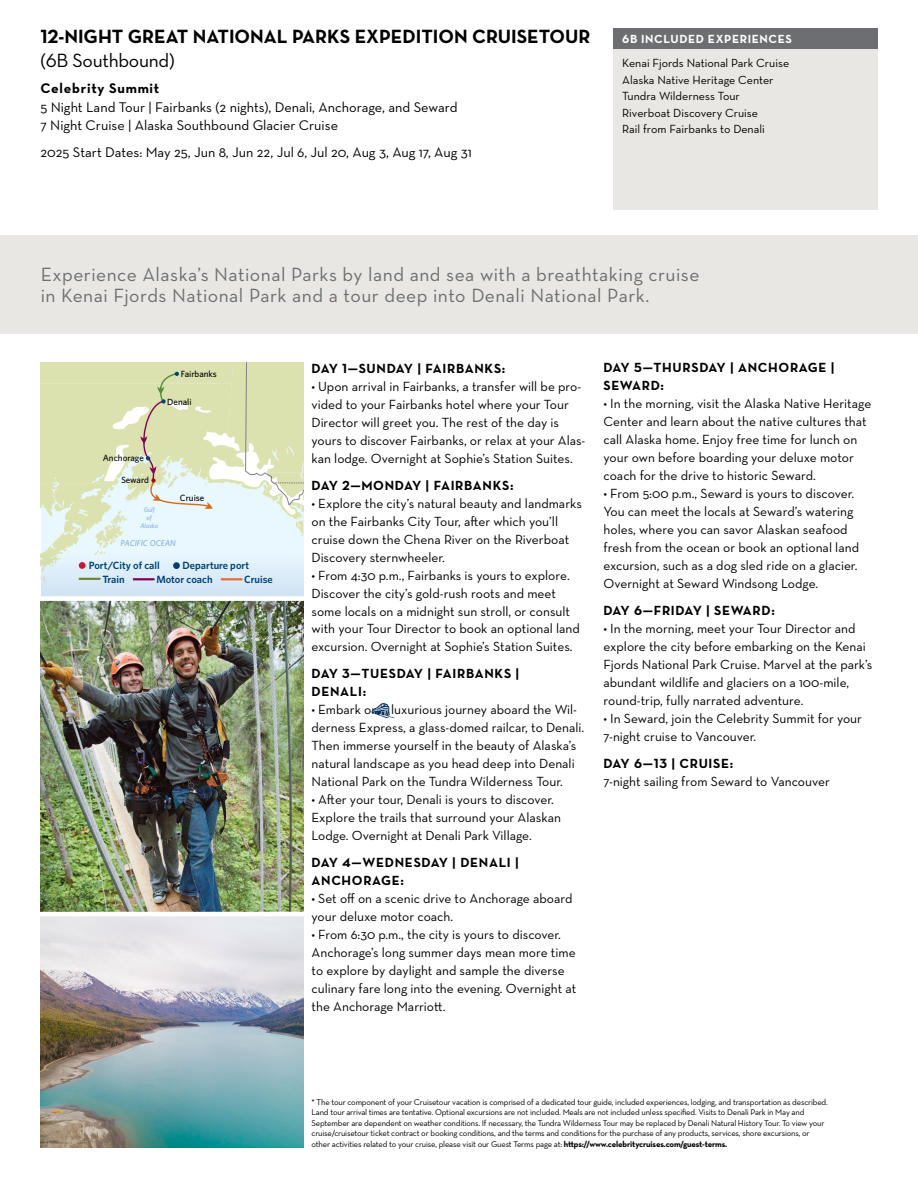
<style>
.page{position:relative;width:918px;height:1188px;background:#fff}
.page>*{position:absolute;margin:0;border:0;box-sizing:border-box;transform-origin:0 0}
.t1{font:19.5px/21px "Neutraface Text";letter-spacing:.025em;color:#6d6e71}
.t2{font:700 19.5px "Neutraface Text";color:#000}
.t3{font:19.5px "Neutraface Text";letter-spacing:-.015em;color:#000}
.t4{font:14.25px/18.8px "Neutraface Text";color:#000}
.t5{font:700 14.25px "Neutraface Text";letter-spacing:.05em;color:#000}
.t6{font:13.5px/18px "Neutraface Text";color:#000}
.t7{font:700 13.5px/18px "Neutraface Text";letter-spacing:.05em;color:#000}
.t8{font:12px/16.5px "Neutraface Text";color:#000}
.t9{font:700 12px "Neutraface Text";letter-spacing:.05em;color:#fff}
.t10{font:600 10.5px "Whitney";color:#004275}
.t11{font:500 9px "Whitney";color:#000}
.t12{font:8.55px/10.5px "Neutraface Text";letter-spacing:-.02em;color:#000}
.t13{font:italic 500 8.55px "Whitney";color:#86b1d8}
.t14{font:italic 500 6.6px/7.5px "Whitney";color:#86b1d8;text-align:center}
.s1{font-weight:700}
</style>
<div class="page">
<div style="left:613px;top:28px;width:264px;height:21px;background:#6d6e71"></div>
<div style="left:613px;top:49px;width:264px;height:160px;background:#e8e7e3"></div>
<div style="left:0;top:235px;width:918px;height:99px;background:#e8e7e3"></div>
<img style="left:41px;top:601px;width:262px;height:546px">
<svg style="left:41px;top:362px;width:262px;height:191px;background:#e0e8c9"></svg>
<div style="left:41px;top:553px;width:262px;height:44px;background:#dcecf8"></div>
<hr style="left:79px;top:578px;width:21px;height:2px;background:#72873e">
<hr style="left:133px;top:578px;width:22px;height:2px;background:#800654">
<hr style="left:221px;top:578px;width:21px;height:2px;background:#e86e34">
<div style="left:79px;top:562px;width:7px;height:7px;background:#be1d3d;border-radius:50%"></div>
<div style="left:173px;top:562px;width:7px;height:7px;background:#004275;border-radius:50%"></div>
<div style="left:31px;top:596px;width:281px;height:5px;background:#fff"></div>
<hr style="left:27px;top:912px;width:281px;height:4px;background:#fff">
<svg style="left:371px;top:703px;width:24px;height:15px"></svg>
<h1 class="t2" style="left:40px;top:24px;width:552px">12-NIGHT GREAT NATIONAL PARKS EXPEDITION CRUISETOUR</h1>
<h1 class="t3" style="left:40px;top:48px;width:136px">(6B Southbound)</h1>
<p class="t5" style="left:40px;top:79px;width:120px">Celebrity Summit</p>
<p class="t4" style="left:40px;top:97px;width:419px">5 Night Land Tour | Fairbanks (2 nights), Denali, Anchorage, and Seward<br>7 Night Cruise | Alaska Southbound Glacier Cruise</p>
<p class="t4" style="left:40px;top:143px;width:433px">2025 Start Dates: May 25, Jun 8, Jun 22, Jul 6, Jul 20, Aug 3, Aug 17, Aug 31</p>
<p class="t9" style="left:622px;top:31px;width:171px">6B INCLUDED EXPERIENCES</p>
<p class="t8" style="left:622px;top:55px;width:168px">Kenai Fjords National Park Cruise<br>Alaska Native Heritage Center<br>Tundra Wilderness Tour<br>Riverboat Discovery Cruise<br>Rail from Fairbanks to Denali</p>
<h1 class="t1" style="left:41px;top:264px;width:660px">Experience Alaska’s National Parks by land and sea with a breathtaking cruise in Kenai Fjords National Park and a tour deep into Denali National Park.</h1>
<p class="t11" style="left:181px;top:368px;width:37px">Fairbanks</p>
<p class="t11" style="left:103px;top:452px;width:43px">Anchorage</p>
<p class="t11" style="left:121px;top:474px;width:29px">Seward</p>
<p class="t11" style="left:167px;top:397px;width:26px">Denali</p>
<p class="t11" style="left:180px;top:493px;width:26px">Cruise</p>
<p class="t14" style="left:140px;top:506px;width:19px">Gulf of<br>Alaska</p>
<p class="t13" style="left:121px;top:538px;width:57px">PACIFIC OCEAN</p>
<p class="t10" style="left:89px;top:559px;width:73px">Port/City of call</p>
<p class="t10" style="left:182px;top:559px;width:68px">Departure port</p>
<p class="t10" style="left:102px;top:573px;width:24px">Train</p>
<p class="t10" style="left:156px;top:573px;width:58px">Motor coach</p>
<p class="t10" style="left:244px;top:573px;width:30px">Cruise</p>
<p class="t7" style="left:312px;top:359px;width:195px">DAY 1—SUNDAY | FAIRBANKS:</p>
<p class="t6" style="left:312px;top:377px;width:275px">• Upon arrival in Fairbanks, a transfer will be pro&shy;vided to your Fairbanks hotel where your Tour Director will greet you. The rest of the day is yours to discover Fairbanks, or relax at your Alas&shy;kan lodge. Overnight at Sophie’s Station Suites.</p>
<p class="t7" style="left:312px;top:476px;width:204px">DAY 2—MONDAY | FAIRBANKS:</p>
<p class="t6" style="left:312px;top:494px;width:272px">• Explore the city’s natural beauty and landmarks on the Fairbanks City Tour, after which you’ll cruise down the Chena River on the Riverboat Discovery sternwheeler.</p>
<p class="t6" style="left:312px;top:566px;width:270px">• From 4:30 p.m., Fairbanks is yours to explore.<br>Discover the city’s gold-rush roots and meet some locals on a midnight sun stroll, or consult with your Tour Director to book an optional land excursion. Overnight at Sophie’s Station Suites.</p>
<p class="t7" style="left:312px;top:665px;width:209px">DAY 3—TUESDAY | FAIRBANKS |<br>DENALI:</p>
<p class="t6" style="left:312px;top:701px;width:274px">• Embark on a luxurious journey aboard the Wil&shy;derness Express, a glass-domed railcar, to Denali.<br>Then immerse yourself in the beauty of Alaska’s natural landscape as you head deep into Denali National Park on the Tundra Wilderness Tour.</p>
<p class="t6" style="left:312px;top:791px;width:251px">• After your tour, Denali is yours to discover.<br>Explore the trails that surround your Alaskan<br>Lodge. Overnight at Denali Park Village.</p>
<p class="t7" style="left:312px;top:854px;width:209px">DAY 4—WEDNESDAY | DENALI |<br>ANCHORAGE:</p>
<p class="t6" style="left:312px;top:890px;width:263px">• Set off on a scenic drive to Anchorage aboard your deluxe motor coach.</p>
<p class="t6" style="left:312px;top:926px;width:266px">• From 6:30 p.m., the city is yours to discover.<br>Anchorage’s long summer days mean more time to explore by daylight and sample the diverse culinary fare long into the evening. Overnight at the Anchorage Marriott.</p>
<p class="t7" style="left:604px;top:359px;width:232px">DAY 5—THURSDAY | ANCHORAGE |<br>SEWARD:</p>
<p class="t6" style="left:604px;top:395px;width:269px">• In the morning, visit the Alaska Native Heritage Center and learn about the native cultures that call Alaska home. Enjoy free time for lunch on your own before boarding your deluxe motor coach for the drive to historic Seward.</p>
<p class="t6" style="left:604px;top:485px;width:257px">• From 5:00 p.m., Seward is yours to discover.<br>You can meet the locals at Seward’s watering holes, where you can savor Alaskan seafood fresh from the ocean or book an optional land excursion, such as a dog sled ride on a glacier.<br>Overnight at Seward Windsong Lodge.</p>
<p class="t7" style="left:604px;top:602px;width:173px">DAY 6—FRIDAY | SEWARD:</p>
<p class="t6" style="left:604px;top:620px;width:270px">• In the morning, meet your Tour Director and explore the city before embarking on the Kenai Fjords National Park Cruise. Marvel at the park’s abundant wildlife and glaciers on a 100-mile, round-trip, fully narrated adventure.</p>
<p class="t6" style="left:604px;top:710px;width:260px">• In Seward, join the Celebrity Summit for your<br>7-night cruise to Vancouver.</p>
<p class="t7" style="left:604px;top:755px;width:131px">DAY 6—13 | CRUISE:</p>
<p class="t6" style="left:604px;top:773px;width:228px">7-night sailing from Seward to Vancouver</p>
<p class="t12" style="left:312px;top:1096px;width:518px">* The tour component of your Cruisetour vacation is comprised of a dedicated tour guide, included experiences, lodging, and transportation as described.<br>Land tour arrival times are tentative. Optional excursions are not included. Meals are not included unless specified. Visits to Denali Park in May and September are dependent on weather conditions. If necessary, the Tundra Wilderness Tour may be replaced by Denali Natural History Tour. To view your cruise/cruisetour ticket contract or booking conditions, and the terms and conditions for the purchase of any products, services, shore excursions, or other activities related to your cruise, please visit our Guest Terms page at: <span class="s1">https://www.celebritycruises.com/guest-terms.</span></p>
</div>
